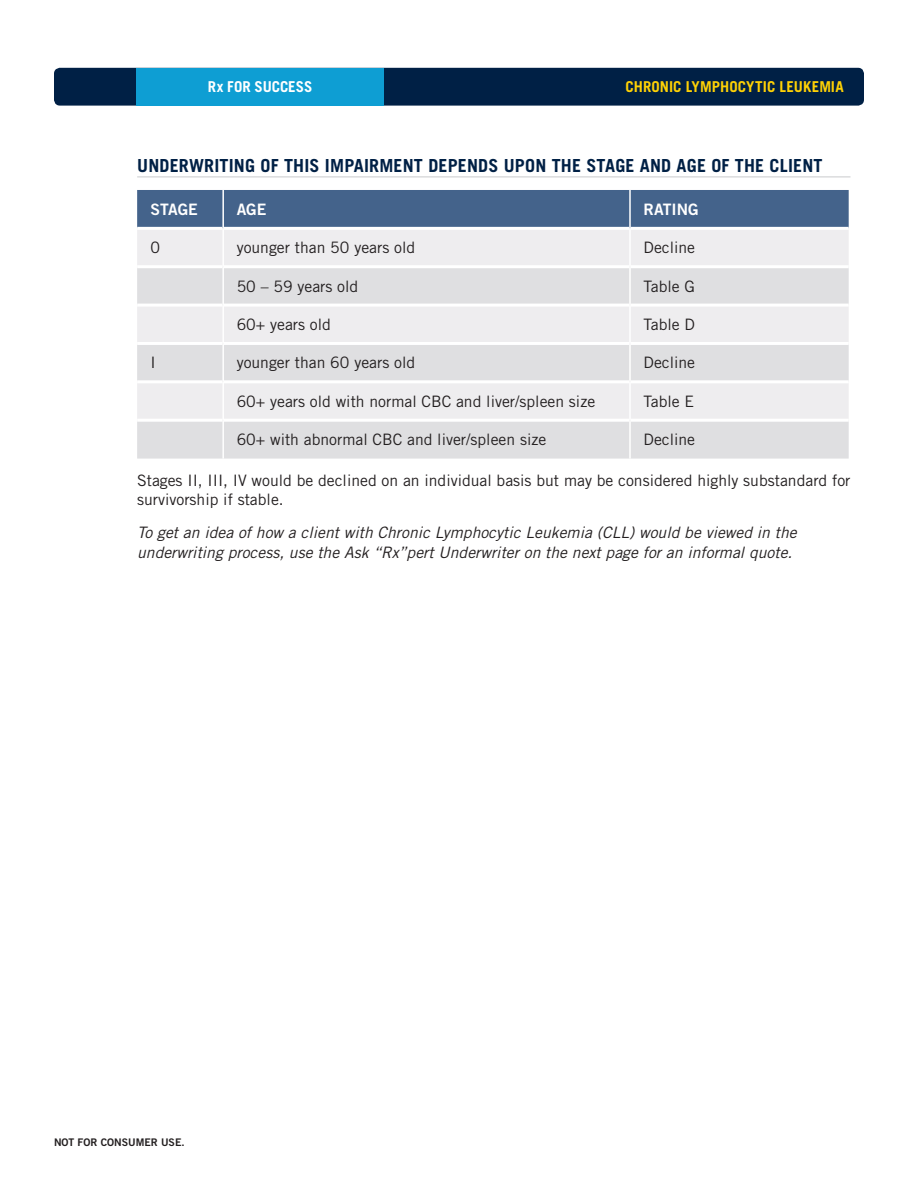
<style>
.page{position:relative;width:918px;height:1188px;background:#fff}
.page>*{position:absolute;margin:0;border:0;box-sizing:border-box;transform-origin:0 0}
.RC_-_head__dk_blue{font:700 18px "Trade Gothic LT Std";letter-spacing:.01em;color:#002045}
.body{font:15.75px/19.5px "Trade Gothic LT Std";color:#231f20}
.body-2{font:italic 15.75px/19.5px "Trade Gothic LT Std";color:#231f20}
.body-3{font:15.75px "Trade Gothic LT Std Bd 2";color:#fff}
.t1{font:700 15px "Trade Gothic LT Std";letter-spacing:.005em;color:#fed105}
.t2{font:700 15px "Trade Gothic LT Std";color:#fff}
.t3{font:10.5px "Trade Gothic LT Std Bd 2";color:#231f20}
</style>
<div class="page">
<div style="left:54px;top:68px;width:810px;height:38px;background:#002045;border-radius:6px"></div>
<div style="left:136px;top:68px;width:248px;height:38px;background:#0e9ed3"></div>
<hr style="left:137px;top:177px;width:713px;height:1px;background:#c9cacc">
<div style="left:137px;top:190px;width:712px;height:37px;background:#44638b"></div>
<div style="left:137px;top:230px;width:712px;height:35px;background:#eeedef"></div>
<svg style="left:137px;top:268px;width:712px;height:191px;background:#e5e4e6"></svg>
<hr style="left:137px;top:304px;width:85px;height:3px;background:#fff">
<hr style="left:224px;top:304px;width:405px;height:3px;background:#fff">
<hr style="left:631px;top:304px;width:218px;height:3px;background:#fff">
<hr style="left:137px;top:342px;width:85px;height:3px;background:#fff">
<hr style="left:224px;top:342px;width:405px;height:3px;background:#fff">
<hr style="left:631px;top:342px;width:218px;height:3px;background:#fff">
<hr style="left:137px;top:380px;width:85px;height:3px;background:#fff">
<hr style="left:224px;top:380px;width:405px;height:3px;background:#fff">
<hr style="left:631px;top:380px;width:218px;height:3px;background:#fff">
<hr style="left:137px;top:419px;width:85px;height:3px;background:#fff">
<hr style="left:224px;top:419px;width:405px;height:3px;background:#fff">
<hr style="left:631px;top:419px;width:218px;height:3px;background:#fff">
<hr style="left:222px;top:228px;width:2px;height:39px;background:#fff">
<hr style="left:629px;top:228px;width:2px;height:39px;background:#fff">
<hr style="left:222px;top:267px;width:2px;height:38px;background:#fff">
<hr style="left:629px;top:267px;width:2px;height:38px;background:#fff">
<hr style="left:222px;top:305px;width:2px;height:38px;background:#fff">
<hr style="left:629px;top:305px;width:2px;height:38px;background:#fff">
<hr style="left:222px;top:343px;width:2px;height:39px;background:#fff">
<hr style="left:629px;top:343px;width:2px;height:39px;background:#fff">
<hr style="left:222px;top:382px;width:2px;height:38px;background:#fff">
<hr style="left:629px;top:382px;width:2px;height:38px;background:#fff">
<hr style="left:222px;top:420px;width:2px;height:39px;background:#fff">
<hr style="left:629px;top:420px;width:2px;height:39px;background:#fff">
<hr style="left:222px;top:190px;width:2px;height:38px;background:#fff">
<hr style="left:629px;top:190px;width:2px;height:38px;background:#fff">
<p class="t2" style="left:208px;top:78px;width:106px">Rx FOR SUCCESS</p>
<p class="t1" style="left:626px;top:78px;width:220px">CHRONIC LYMPHOCYTIC LEUKEMIA</p>
<p class="RC_-_head__dk_blue" style="left:137px;top:155px;width:687px">UNDERWRITING OF THIS IMPAIRMENT DEPENDS UPON THE STAGE AND AGE OF THE CLIENT</p>
<p class="body-3" style="left:151px;top:199px;width:49px">STAGE</p>
<p class="body-3" style="left:237px;top:199px;width:31px">AGE</p>
<p class="body-3" style="left:644px;top:199px;width:57px">RATING</p>
<p class="body" style="left:151px;top:238px;width:11px">0</p>
<p class="body" style="left:237px;top:238px;width:180px">younger than 50 years old</p>
<p class="body" style="left:644px;top:238px;width:53px">Decline</p>
<p class="body" style="left:237px;top:276px;width:123px">50 – 59 years old</p>
<p class="body" style="left:644px;top:276px;width:53px">Table G</p>
<p class="body" style="left:237px;top:314px;width:96px">60+ years old</p>
<p class="body" style="left:644px;top:314px;width:53px">Table D</p>
<p class="body" style="left:151px;top:353px;width:7px">I</p>
<p class="body" style="left:237px;top:353px;width:180px">younger than 60 years old</p>
<p class="body" style="left:644px;top:353px;width:53px">Decline</p>
<p class="body" style="left:237px;top:391px;width:360px">60+ years old with normal CBC and liver/spleen size</p>
<p class="body" style="left:644px;top:391px;width:52px">Table E</p>
<p class="body" style="left:237px;top:430px;width:311px">60+ with abnormal CBC and liver/spleen size</p>
<p class="body" style="left:644px;top:430px;width:53px">Decline</p>
<p class="body" style="left:137px;top:470px;width:715px">Stages II, III, IV would be declined on an individual basis but may be considered highly substandard for survivorship if stable.</p>
<p class="body-2" style="left:137px;top:523px;width:661px">To get an idea of how a client with Chronic Lymphocytic Leukemia (CLL) would be viewed in the underwriting process, use the Ask “Rx”pert Underwriter on the next page for an informal quote.</p>
<p class="t3" style="left:54px;top:1136px;width:132px">NOT FOR CONSUMER USE.</p>
</div>
